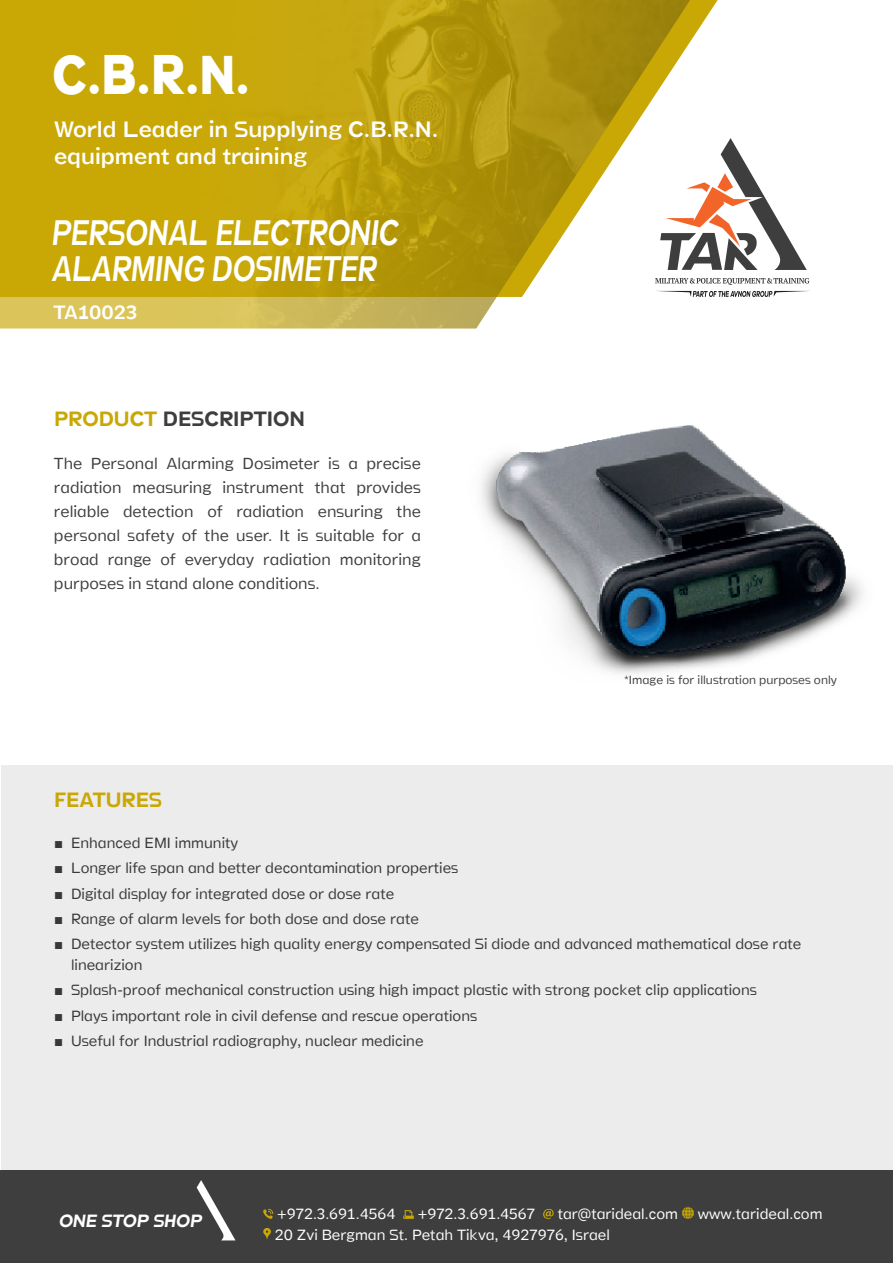
<style>
.page{position:relative;width:893px;height:1263px;background:#fff}
.page>*{position:absolute;margin:0;border:0;box-sizing:border-box;transform-origin:0 0}
.t1{font:800 55.5px "Stamen";color:#fff;scale:.9 1}
.t2{font:italic 300 36px/36px "Stamen";color:#fff;scale:.8 1}
.t3{font:300 22.5px/27px "Stamen";color:#fff}
.t4{font:21px "Stamen";color:#3e3e3f}
.t5{font:21px "Stamen";color:#c9a805}
.t6{font:300 19.5px "Stamen";color:#fff}
.t7{font:italic 18px "Stamen";color:#fff}
.t8{font:200 16.2px/24px "Stamen";color:#3e3e3f}
.t9{font:200 15px/25.2px "Stamen";color:#383839}
.t10{font:200 15px/21px "Stamen";color:#fff}
.t11{font:15px "Arial";color:#383839}
.t12{font:200 12px "Stamen";color:#3e3e3f}
.s1{color:#c9a805}
</style>
<div class="page">
<svg style="left:0;top:0;width:172px;height:328px;background:#caaa0d"></svg>
<img style="left:172px;top:0;width:526px;height:328px">
<div style="left:0;top:1170px;width:893px;height:93px;background:#3e3e3f"></div>
<svg style="left:263px;top:1209px;width:10px;height:10px"></svg>
<svg style="left:403px;top:1210px;width:11px;height:9px"></svg>
<svg style="left:543px;top:1209px;width:11px;height:10px"></svg>
<svg style="left:682px;top:1207px;width:12px;height:12px"></svg>
<svg style="left:263px;top:1228px;width:8px;height:12px"></svg>
<svg style="left:197px;top:1180px;width:38px;height:60px"></svg>
<svg style="left:655px;top:278px;width:154px;height:7px"></svg>
<svg style="left:660px;top:138px;width:147px;height:132px"></svg>
<svg style="left:655px;top:291px;width:153px;height:6px"></svg>
<img style="left:480px;top:425px;width:383px;height:249px">
<div style="left:1px;top:765px;width:891px;height:405px;background:#ececec"></div>
<h1 class="t1" style="left:53px;top:31px;width:221px">C B. R. N. .</h1>
<h3 class="t3" style="left:54px;top:115px;width:386px">World Leader in Supplying C B. R. N. . equipment and training</h3>
<h2 class="t2" style="left:53px;top:213px;width:435px">PERSONAL ELECTRONIC<br>ALARMING DOSIMETER</h2>
<h3 class="t6" style="left:54px;top:297px;width:85px">TA10023</h3>
<h3 class="t4" style="left:54px;top:402px;width:253px"><span class="s1">PRODUCT</span> DESCRIPTION</h3>
<p class="t8" style="left:54px;top:452px;width:30px">The</p>
<p class="t8" style="left:91px;top:452px;width:68px">Personal</p>
<p class="t8" style="left:166px;top:452px;width:69px">Alarming</p>
<p class="t8" style="left:243px;top:452px;width:79px">Dosimeter</p>
<p class="t8" style="left:328px;top:452px;width:13px">is</p>
<p class="t8" style="left:348px;top:452px;width:11px">a</p>
<p class="t8" style="left:366px;top:452px;width:56px">precise</p>
<p class="t8" style="left:54px;top:476px;width:69px">radiation</p>
<p class="t8" style="left:132px;top:476px;width:81px">measuring</p>
<p class="t8" style="left:223px;top:476px;width:83px">instrument</p>
<p class="t8" style="left:315px;top:476px;width:32px">that</p>
<p class="t8" style="left:356px;top:476px;width:66px">provides</p>
<p class="t8" style="left:54px;top:499px;width:57px">reliable</p>
<p class="t8" style="left:123px;top:499px;width:72px">detection</p>
<p class="t8" style="left:207px;top:499px;width:17px">of</p>
<p class="t8" style="left:236px;top:499px;width:69px">radiation</p>
<p class="t8" style="left:318px;top:499px;width:67px">ensuring</p>
<p class="t8" style="left:397px;top:499px;width:26px">the</p>
<p class="t8" style="left:54px;top:523px;width:68px">personal</p>
<p class="t8" style="left:128px;top:523px;width:49px">safety</p>
<p class="t8" style="left:182px;top:523px;width:17px">of</p>
<p class="t8" style="left:205px;top:523px;width:26px">the</p>
<p class="t8" style="left:236px;top:523px;width:37px">user.</p>
<p class="t8" style="left:280px;top:523px;width:12px">It</p>
<p class="t8" style="left:297px;top:523px;width:13px">is</p>
<p class="t8" style="left:316px;top:523px;width:60px">suitable</p>
<p class="t8" style="left:382px;top:523px;width:24px">for</p>
<p class="t8" style="left:411px;top:523px;width:11px">a</p>
<p class="t8" style="left:263px;top:547px;width:69px">radiation</p>
<p class="t8" style="left:160px;top:547px;width:17px">of</p>
<p class="t8" style="left:54px;top:547px;width:267px">broad<br>purposes in stand alone conditions.</p>
<p class="t8" style="left:185px;top:547px;width:71px">everyday</p>
<p class="t8" style="left:108px;top:547px;width:45px">range</p>
<p class="t8" style="left:340px;top:547px;width:83px">monitoring</p>
<h3 class="t5" style="left:54px;top:783px;width:109px">FEATURES</h3>
<p class="t11" style="left:54px;top:832px;width:11px">■</p>
<p class="t9" style="left:71px;top:831px;width:169px">Enhanced EMI immunity</p>
<p class="t11" style="left:54px;top:858px;width:11px">■</p>
<p class="t9" style="left:71px;top:856px;width:389px">Longer life span and better decontamination properties</p>
<p class="t11" style="left:54px;top:883px;width:11px">■</p>
<p class="t9" style="left:71px;top:881px;width:325px">Digital display for integrated dose or dose rate</p>
<p class="t11" style="left:54px;top:908px;width:11px">■</p>
<p class="t9" style="left:71px;top:906px;width:349px">Range of alarm levels for both dose and dose rate</p>
<p class="t12" style="left:624px;top:672px;width:215px">*Image is for illustration purposes only</p>
<p class="t11" style="left:54px;top:933px;width:11px">■</p>
<p class="t9" style="left:71px;top:932px;width:732px">Detector system utilizes high quality energy compensated Si diode and advanced mathematical dose rate</p>
<p class="t11" style="left:54px;top:980px;width:11px">■</p>
<p class="t9" style="left:71px;top:953px;width:687px">linearizion<br>Splash-proof mechanical construction using high impact plastic with strong pocket clip applications</p>
<p class="t11" style="left:54px;top:1005px;width:11px">■</p>
<p class="t9" style="left:71px;top:1003px;width:408px">Plays important role in civil defense and rescue operations</p>
<p class="t11" style="left:54px;top:1030px;width:11px">■</p>
<p class="t9" style="left:71px;top:1028px;width:354px">Useful for Industrial radiography, nuclear medicine</p>
<p class="t7" style="left:59px;top:1206px;width:144px">ONE STOP SHOP</p>
<p class="t10" style="left:558px;top:1203px;width:122px">tar@tarideal.com</p>
<p class="t10" style="left:275px;top:1203px;width:337px">+972.3.691.4564<br>20 Zvi Bergman St. Petah Tikva, 4927976, Israel</p>
<p class="t10" style="left:418px;top:1203px;width:119px">+972.3.691.4567</p>
<p class="t10" style="left:698px;top:1203px;width:126px">www.tarideal.com</p>
</div>
